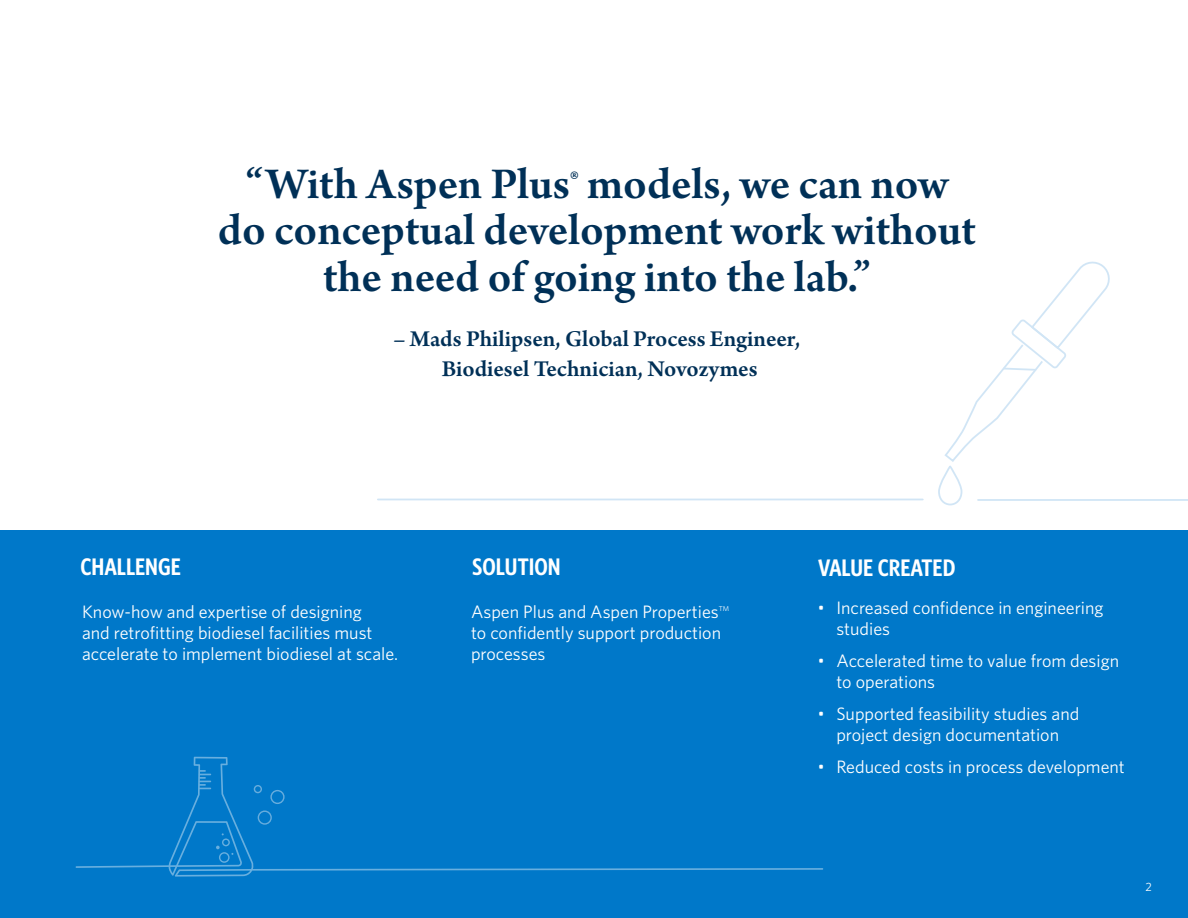
<style>
.page{position:relative;width:1188px;height:918px;background:#fff}
.page>*{position:absolute;margin:0;border:0;box-sizing:border-box;transform-origin:0 0}
.t1{font:600 46.5px "Arno Pro";color:#003057}
.t2{font:600 24px/30px "Arno Pro";letter-spacing:-.005em;color:#003057;text-align:center}
.body{font:600 24px "Whitney Condensed";color:#fff}
.body-2{font:18px/21px "Whitney";color:#fff}
.t3{font:12px "Whitney";color:#fff}
.body-3{font:7.05px "Whitney";color:#fff}
.s1{font-weight:300}
</style>
<div class="page">
<svg style="left:938px;top:261px;width:172px;height:245px"></svg>
<hr style="left:978px;top:499px;width:210px;height:2px;background:#acd1ee">
<hr style="left:378px;top:499px;width:545px;height:1px;background:#acd1ee">
<div style="left:0;top:530px;width:1188px;height:388px;background:#0078c9"></div>
<svg style="left:76px;top:757px;width:747px;height:120px"></svg>
<svg style="left:199px;top:770px;width:12px;height:19px"></svg>
<div style="left:258px;top:811px;width:14px;height:14px;border:1px solid #fef9fb;border-radius:50%"></div>
<div style="left:254px;top:785px;width:8px;height:8px;border:1px solid #fef9fb;border-radius:50%"></div>
<div style="left:270px;top:790px;width:15px;height:14px;border:1px solid #fef9fb;border-radius:50%"></div>
<p class="t1" style="left:245px;top:157px;width:705px">“With Aspen Plus<sup>®</sup> models, we can now</p>
<p class="t1" style="left:218px;top:204px;width:760px">do conceptual development work without</p>
<p class="t1" style="left:323px;top:250px;width:549px">the need of going into the lab.”</p>
<p class="t2" style="left:394px;top:325px;width:408px">– Mads Philipsen, Global Process Engineer,<br>Biodiesel Technician, Novozymes</p>
<p class="body" style="left:81px;top:552px;width:102px">CHALLENGE</p>
<p class="body" style="left:472px;top:552px;width:90px">SOLUTION</p>
<p class="body" style="left:818px;top:552px;width:139px">VALUE CREATED</p>
<p class="body-2" style="left:82px;top:601px;width:318px">Know-how and expertise of designing<br>and retrofitting biodiesel facilities must accelerate to implement biodiesel at scale.</p>
<p class="body-2" style="left:836px;top:597px;width:269px;text-indent:-19px"><span class="s1">•</span> Increased confidence in engineering studies</p>
<p class="body-2" style="left:471px;top:601px;width:249px">Aspen Plus and Aspen Properties</p>
<p class="body-3" style="left:719px;top:604px;width:12px">TM</p>
<p class="body-2" style="left:471px;top:622px;width:252px">to confidently support production processes</p>
<p class="body-2" style="left:836px;top:650px;width:284px;text-indent:-19px"><span class="s1">•</span> Accelerated time to value from design to operations</p>
<p class="body-2" style="left:818px;top:703px;width:263px;text-align:center"><span class="s1">•</span> Supported feasibility studies and project design documentation</p>
<p class="body-2" style="left:818px;top:756px;width:309px"><span class="s1">•</span> Reduced costs in process development</p>
<p class="t3" style="left:1146px;top:880px;width:8px">2</p>
</div>
